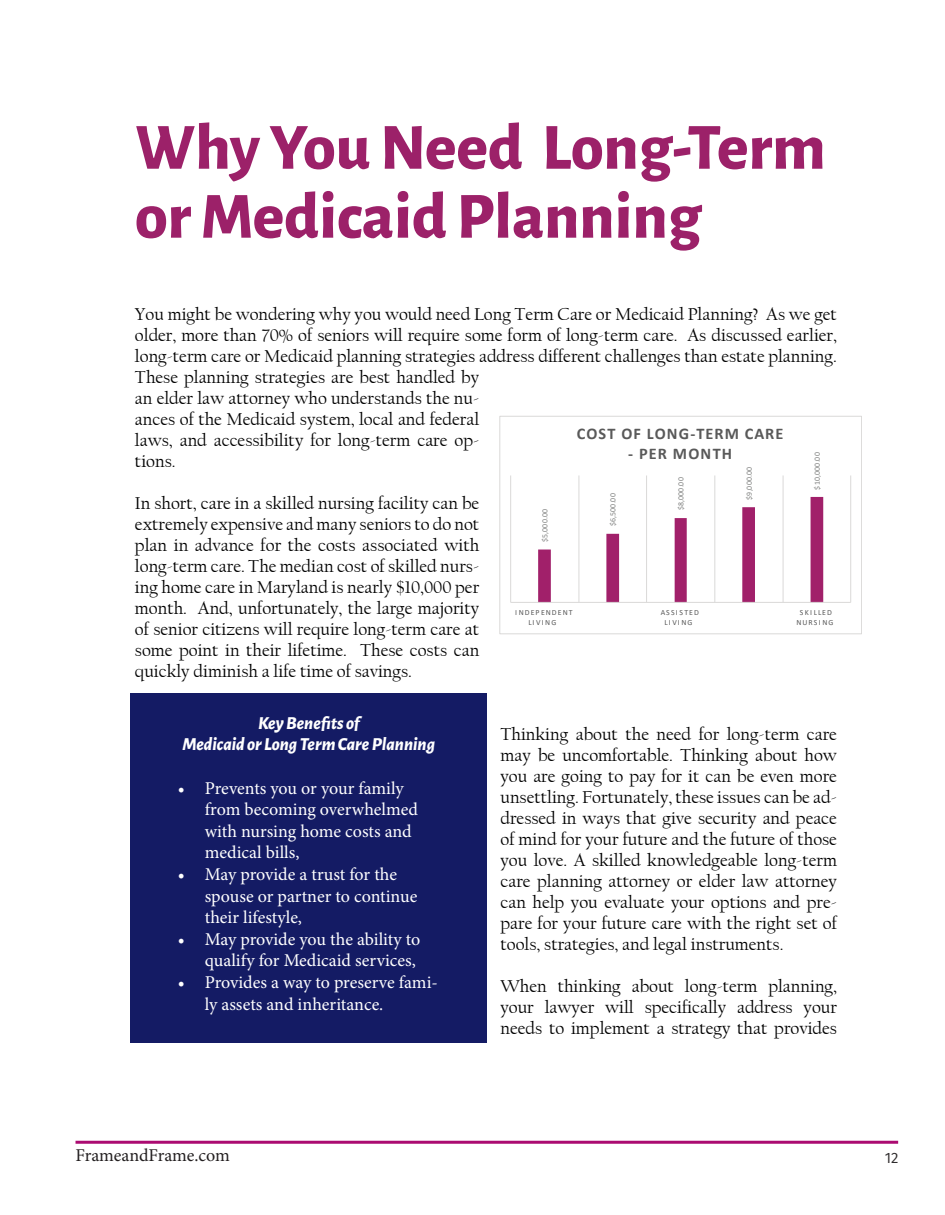
<style>
.page{position:relative;width:945px;height:1215px;background:#fff}
.page>*{position:absolute;margin:0;border:0;box-sizing:border-box;transform-origin:0 0}
.t1{font:800 66px/69px "Alegreya Sans";color:#9c2169}
.t2{font:18px/21px "Californian FB";color:#000;text-align:justify}
.t3{font:18px/21.6px "Minion Pro";color:#fff}
.t4{font:italic 800 18px/21.6px "Alegreya Sans";color:#fff;text-align:center}
.t5{font:18px "Minion Pro";letter-spacing:-.005em;color:#231f20}
.t6{font:700 16.35px "Calibri";letter-spacing:.065em;color:#595959}
.t7{font:15px "Fira Sans";color:#2e2b2c}
.t8{font:7.8px "Calibri";letter-spacing:.03em;color:#7f807f}
.t9{font:7.8px/9.6px "Calibri";letter-spacing:.125em;color:#595959;text-align:center}
</style>
<div class="page">
<hr style="left:76px;top:1141px;width:822px;height:3px;background:#ab0b71">
<hr style="left:510px;top:475px;width:1px;height:127px;background:#dad9d8">
<hr style="left:579px;top:475px;width:1px;height:127px;background:#dad9d8">
<hr style="left:646px;top:475px;width:1px;height:127px;background:#dad9d8">
<hr style="left:714px;top:475px;width:1px;height:127px;background:#dad9d8">
<hr style="left:783px;top:475px;width:1px;height:127px;background:#dad9d8">
<hr style="left:850px;top:475px;width:1px;height:127px;background:#dad9d8">
<svg style="left:538px;top:497px;width:285px;height:105px"></svg>
<hr style="left:511px;top:602px;width:340px;height:1px;background:#dad9d8">
<div style="left:500px;top:416px;width:361px;height:218px;border:1px solid #dad9d8"></div>
<div style="left:131px;top:693px;width:356px;height:350px;background:#141b64"></div>
<h1 class="t1" style="left:135px;top:108px;width:692px">Why You Need Long-Term or Medicaid Planning</h1>
<p class="t2" style="left:135px;top:303px;width:704px;text-align:left">You might be wondering why you would need Long Term Care or Medicaid Planning? As we get older, more than 70% of seniors will require some form of long-term care. As discussed earlier, long-term care or Medicaid planning strategies address different challenges than estate planning.<br>These planning strategies are best handled by<br>an elder law attorney who understands the nu-<br>ances of the Medicaid system, local and federal<br>laws, and accessibility for long-term care op-<br>tions.</p>
<p class="t2" style="left:135px;top:493px;width:346px">In short, care in a skilled nursing facility can be extremely expensive and many seniors to do not plan in advance for the costs associated with long-term care. The median cost of skilled nurs&shy;ing home care in Maryland is nearly $10,000 per month. And, unfortunately, the large majority of senior citizens will require long-term care at some point in their lifetime. These costs can quickly diminish a life time of savings.</p>
<p class="t6" style="left:577px;top:422px;width:208px">COST OF LONG-TERM CARE</p>
<p class="t6" style="left:628px;top:442px;width:105px">- PER MONTH</p>
<p class="t8" style="left:812px;top:490px;width:39px;rotate:-90deg">$10,000.00</p>
<p class="t8" style="left:676px;top:510px;width:34px;rotate:-90deg">$8,000.00</p>
<p class="t8" style="left:744px;top:500px;width:34px;rotate:-90deg">$9,000.00</p>
<p class="t8" style="left:608px;top:526px;width:34px;rotate:-90deg">$6,500.00</p>
<p class="t8" style="left:540px;top:542px;width:34px;rotate:-90deg">$5,000.00</p>
<p class="t9" style="left:515px;top:608px;width:59px">INDEPENDENT<br>LIVING</p>
<p class="t9" style="left:661px;top:608px;width:40px">ASSISTED<br>LIVING</p>
<p class="t9" style="left:796px;top:608px;width:38px">SKILLED<br>NURSING</p>
<p class="t4" style="left:182px;top:711px;width:254px">Key Benefits of<br>Medicaid or Long Term Care Planning</p>
<p class="t3" style="left:205px;top:777px;width:215px;text-indent:-27px">• Prevents you or your family from becoming overwhelmed with nursing home costs and medical bills,</p>
<p class="t3" style="left:205px;top:864px;width:214px;text-indent:-27px">• May provide a trust for the spouse or partner to continue their lifestyle,</p>
<p class="t3" style="left:178px;top:928px;width:244px;text-align:right">• May provide you the ability to qualify for Medicaid services,</p>
<p class="t3" style="left:205px;top:972px;width:235px;text-indent:-27px">• Provides a way to preserve fami&shy;ly assets and inheritance.</p>
<p class="t2" style="left:501px;top:724px;width:338px">Thinking about the need for long-term care may be uncomfortable. Thinking about how you are going to pay for it can be even more unsettling. Fortunately, these issues can be ad&shy;dressed in ways that give security and peace of mind for your future and the future of those you love. A skilled knowledgeable long-term care planning attorney or elder law attorney can help you evaluate your options and pre&shy;pare for your future care with the right set of tools, strategies, and legal instruments.</p>
<p class="t2" style="left:501px;top:976px;width:338px">When thinking about long-term planning, your lawyer will specifically address your needs to implement a strategy that provides</p>
<p class="t5" style="left:76px;top:1143px;width:156px">FrameandFrame.com</p>
<p class="t7" style="left:885px;top:1146px;width:15px">12</p>
</div>
